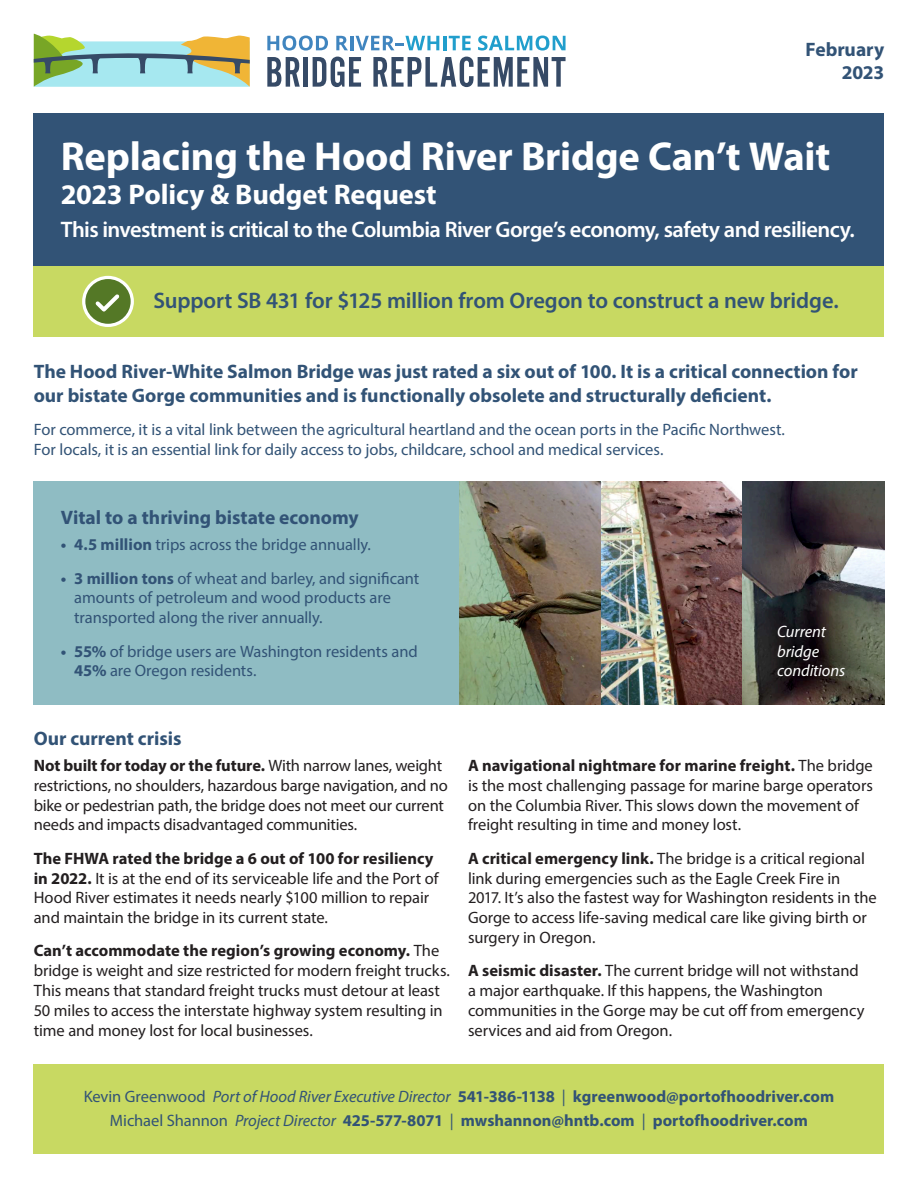
<style>
.page{position:relative;width:918px;height:1188px;background:#fff}
.page>*{position:absolute;margin:0;border:0;box-sizing:border-box;transform-origin:0 0}
.t1{font:700 40.5px "Myriad Pro";letter-spacing:-.005em;color:#fff}
.t2{font:700 28.5px "Myriad Pro";letter-spacing:-.005em;color:#fff}
.t3{font:600 22.5px "Myriad Pro";letter-spacing:-.025em;color:#fff}
.t4{font:600 22.5px "Myriad Pro";letter-spacing:-.005em;color:#325376}
.t5{font:700 19.5px/23.4px "Myriad Pro";color:#325376}
.t6{font:16.5px/19.8px "Myriad Pro";letter-spacing:-.005em;color:#231f20}
.t7{font:16.5px/19.8px "Myriad Pro";letter-spacing:-.005em;color:#325376}
.t8{font:700 16.5px "Myriad Pro";color:#325376}
.t9{font:italic 16.5px/19.8px "Myriad Pro";letter-spacing:-.005em;color:#fff}
.s1{font-weight:700}
.s2{font-weight:400}
.s3{font-weight:400;font-style:italic}
</style>
<div class="page">
<img style="left:459px;top:481px;width:425px;height:224px">
<div style="left:34px;top:114px;width:850px;height:152px;background:#325376"></div>
<div style="left:34px;top:481px;width:425px;height:224px;background:#8fbcc3"></div>
<div style="left:34px;top:1065px;width:850px;height:89px;background:#c8d962"></div>
<div style="left:34px;top:266px;width:850px;height:71px;background:#c8d962"></div>
<svg style="left:82px;top:276px;width:52px;height:51px"></svg>
<svg style="left:267px;top:57px;width:33px;height:30px"></svg>
<hr style="left:304px;top:57px;width:4px;height:30px;background:#364a66">
<svg style="left:313px;top:57px;width:48px;height:30px"></svg>
<svg style="left:373px;top:57px;width:193px;height:30px"></svg>
<svg style="left:267px;top:36px;width:61px;height:15px"></svg>
<svg style="left:336px;top:36px;width:12px;height:14px"></svg>
<hr style="left:350px;top:36px;width:3px;height:14px;background:#4085bf">
<svg style="left:356px;top:36px;width:83px;height:14px"></svg>
<hr style="left:443px;top:36px;width:3px;height:14px;background:#219ecc">
<svg style="left:449px;top:36px;width:22px;height:14px"></svg>
<svg style="left:478px;top:36px;width:88px;height:15px"></svg>
<svg style="left:34px;top:34px;width:216px;height:53px;background:#aac9ab"></svg>
<p class="t5" style="left:805px;top:37px;width:80px;text-align:right">February<br>2023</p>
<p class="t1" style="left:61px;top:129px;width:771px">Replacing the Hood River Bridge Can t’ Wait</p>
<p class="t2" style="left:61px;top:176px;width:377px">2023 Policy &amp; Budget Request</p>
<p class="t3" style="left:61px;top:216px;width:796px">This investment is critical to the Columbia River Gorge s’ economy, safety and resiliency.</p>
<p class="t4" style="left:153px;top:286px;width:687px">Support SB 431 for $125 million from Oregon to construct a new bridge.</p>
<p class="t5" style="left:34px;top:359px;width:826px">The Hood River-White Salmon Bridge was just rated a six out of 100. It is a critical connection for our bistate Gorge communities and is functionally obsolete and structurally deficient.</p>
<p class="t7" style="left:34px;top:419px;width:753px">For commerce isit, a vital link between the agricultural heartland and the ocean ports in the Pacific Northwest.<br>For locals isit, an essential link for daily access to jobs, childcare, school and medical services.</p>
<p class="t5" style="left:61px;top:505px;width:299px">Vital to a thriving bistate economy</p>
<p class="t7" style="left:74px;top:535px;width:298px"><span class="s1">4.5 million</span> trips across the bridge annually.</p>
<p class="t8" style="left:61px;top:534px;width:7px">•</p>
<p class="t8" style="left:61px;top:567px;width:7px">•</p>
<p class="t8" style="left:61px;top:640px;width:7px">•</p>
<p class="t7" style="left:74px;top:568px;width:347px"><span class="s1">3 million tons</span> of wheat and barley, and significant</p>
<p class="t7" style="left:74px;top:588px;width:318px">amounts of petroleum and wood products are transported along the river annually.</p>
<p class="t7" style="left:74px;top:641px;width:345px"><span class="s1">55%</span> of bridge users are Washington residents and</p>
<p class="t7" style="left:74px;top:661px;width:184px"><span class="s1">45%</span> are Oregon residents.</p>
<p class="t9" style="left:777px;top:621px;width:70px">Current bridge conditions</p>
<p class="t5" style="left:34px;top:726px;width:149px">Our current crisis</p>
<p class="t6" style="left:34px;top:755px;width:416px"><span class="s1">Not built for today or the future.</span> With narrow lanes, weight restrictions, no shoulders, hazardous barge navigation, and no bike or pedestrian path, the bridge does not meet our current needs and impacts disadvantaged communities.</p>
<p class="t6" style="left:34px;top:848px;width:406px"><span class="s1">The FHWA rated the bridge 6a out of 100 for resiliency in 2022.</span> isIt at the end of its serviceable life and the Port of Hood River estimates it needs nearly $100 million to repair and maintain the bridge in its current state.</p>
<p class="t6" style="left:34px;top:941px;width:418px"><span class="s1">Can t’ accommodate the region s’ growing economy.</span> The bridge is weight and size restricted for modern freight trucks.<br>This means that standard freight trucks must detour at least 50 miles to access the interstate highway system resulting in time and money lost for local businesses.</p>
<p class="t6" style="left:468px;top:755px;width:406px"><span class="s1">A navigational nightmare for marine freight.</span> The bridge is the most challenging passage for marine barge operators on the Columbia River. This slows down the movement of freight resulting in time and money lost.</p>
<p class="t6" style="left:468px;top:848px;width:410px"><span class="s1">A critical emergency link.</span> The bridge is a critical regional link during emergencies such as the Eagle Creek Fire in 2017. s’I t also the fastest way for Washington residents in the Gorge to access life-saving medical care like giving birth or surgery in Oregon.</p>
<p class="t6" style="left:468px;top:961px;width:398px"><span class="s1">A seismic disaster.</span> The current bridge will not withstand a major earthquake If. this happens, the Washington communities in the Gorge may be cut off from emergency services and aid from Oregon.</p>
<p class="t8" style="left:84px;top:1086px;width:752px"><span class="s2">Kevin Greenwood</span> <span class="s3">Port of Hood River Executive Director</span> 541-386-1138 <span class="s2">|</span> kgreenwood@portofhoodriver.com</p>
<p class="t8" style="left:110px;top:1109px;width:700px"><span class="s2">Michael Shannon</span> <span class="s3">Project Director</span> 425-577-8071 <span class="s2">|</span> mwshannon@hntb.com <span class="s2">|</span> portofhoodriver.com</p>
</div>
